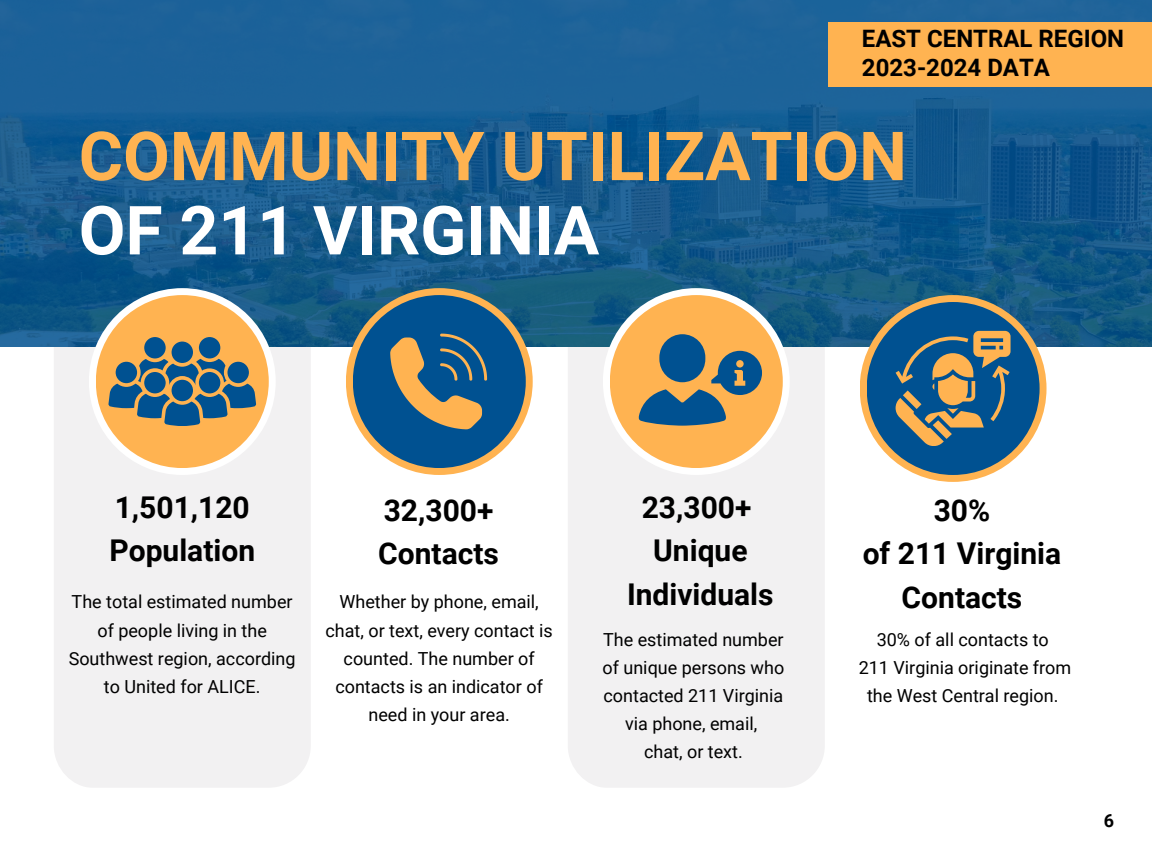
<style>
.page{position:relative;width:1152px;height:864px;background:#fff}
.page>*{position:absolute;margin:0;border:0;box-sizing:border-box;transform-origin:0 0}
.t1{font:700 67.8px/74.2px "Roboto";color:#ffb351}
.t2{font:700 30px/43.8px "Roboto";color:#000}
.t3{font:700 24px/28.2px "Roboto";color:#000}
.t4{font:18px/28.2px "Roboto";color:#000;text-align:center}
.t5{font:700 18px "Roboto";color:#000}
.s1{color:#fff}
</style>
<div class="page">
<div style="left:54px;top:347px;width:257px;height:441px;background:#f2f1f2"></div>
<div style="left:568px;top:347px;width:257px;height:441px;background:#f2f1f2"></div>
<img style="left:0;top:0;width:1152px;height:347px">
<div style="left:89px;top:288px;width:187px;height:187px;background:#fff;border-radius:50%"></div>
<div style="left:96px;top:295px;width:173px;height:173px;background:#ffb351;border-radius:50%"></div>
<div style="left:346px;top:288px;width:187px;height:187px;background:#ffb351;border-radius:50%"></div>
<div style="left:603px;top:288px;width:187px;height:187px;background:#fff;border-radius:50%"></div>
<div style="left:610px;top:295px;width:173px;height:173px;background:#ffb351;border-radius:50%"></div>
<div style="left:860px;top:295px;width:187px;height:187px;background:#ffb351;border-radius:50%"></div>
<div style="left:867px;top:302px;width:173px;height:173px;background:#005191;border-radius:50%"></div>
<div style="left:353px;top:295px;width:173px;height:173px;background:#005191;border-radius:50%"></div>
<svg style="left:390px;top:334px;width:97px;height:95px"></svg>
<div style="left:659px;top:334px;width:46px;height:48px;background:#005191;border-radius:23px"></div>
<svg style="left:639px;top:351px;width:123px;height:75px"></svg>
<svg style="left:896px;top:331px;width:114px;height:115px"></svg>
<div style="left:144px;top:337px;width:22px;height:21px;background:#005191;border-radius:50%"></div>
<div style="left:199px;top:337px;width:21px;height:21px;background:#005191;border-radius:50%"></div>
<div style="left:172px;top:342px;width:21px;height:21px;background:#005191;border-radius:50%"></div>
<svg style="left:108px;top:359px;width:148px;height:67px"></svg>
<div style="left:172px;top:380px;width:21px;height:21px;background:#005191;border-radius:50%"></div>
<div style="left:829px;top:22px;width:323px;height:64px;background:#ffb351"></div>
<h2 class="t3" style="left:862px;top:25px;width:264px">EAST CENTRAL REGION<br>2023-2024 DATA</h2>
<p class="t1" style="left:79px;top:120px;width:830px">COMMUNITY UTILIZATION<br><span class="s1">OF 211 VIRGINIA</span></p>
<p class="t2" style="left:109px;top:485px;width:147px">1,501,120<br>Population</p>
<p class="t4" style="left:72px;top:588px;width:223px">The total estimated number of people living in the</p>
<p class="t4" style="left:69px;top:644px;width:228px">Southwest region, according to United for ALICE.</p>
<h2 class="t2" style="left:378px;top:488px;width:122px">32,300+<br>Contacts</h2>
<p class="t2" style="left:627px;top:485px;width:148px;text-align:center">23,300+<br>Unique<br>Individuals</p>
<p class="t2" style="left:863px;top:488px;width:200px;text-align:center">30%<br>of 211 Virginia<br>Contacts</p>
<p class="t4" style="left:326px;top:588px;width:229px">Whether by phone, email, chat, or text, every contact is counted. The number of contacts is an indicator of need in your area.</p>
<p class="t4" style="left:877px;top:625px;width:174px">30% of all contacts to</p>
<p class="t4" style="left:859px;top:653px;width:214px">211 Virginia originate from the West Central region.</p>
<p class="t4" style="left:603px;top:625px;width:183px">The estimated number of unique persons who contacted 211 Virginia via phone, email,</p>
<p class="t4" style="left:644px;top:738px;width:100px">chat, or text.</p>
<h2 class="t5" style="left:1104px;top:811px;width:12px">6</h2>
</div>
